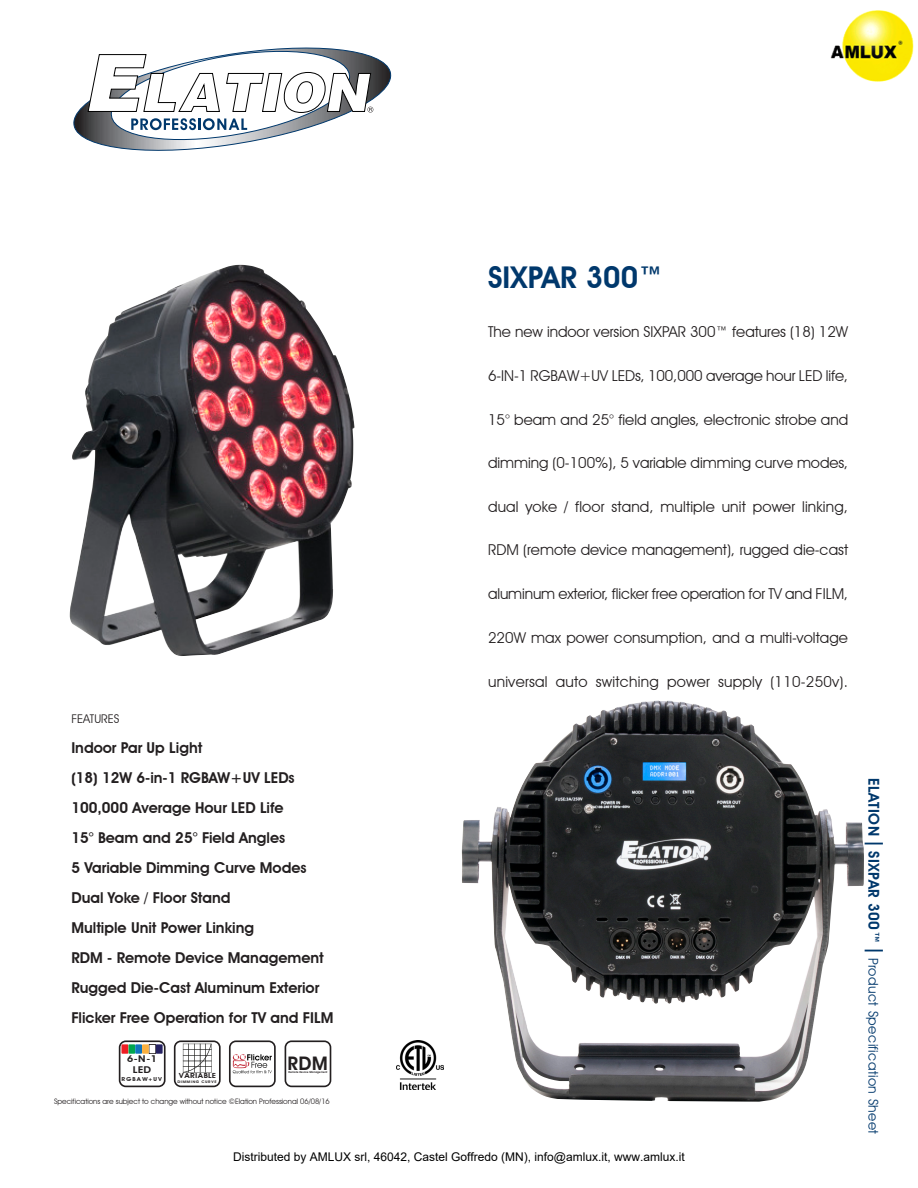
<style>
.page{position:relative;width:918px;height:1188px;background:#fff}
.page>*{position:absolute;margin:0;border:0;box-sizing:border-box;transform-origin:0 0}
._02__Features_F2{font:600 30px "Avant Garde IT Cby BT";color:#00386c}
.t1{font:600 18.75px "Avant Garde";color:#231f20}
._02__Features_F2-2{font:15px "Avant Garde IT Cby BT";color:#231f20}
.Category_Titles{font:600 15px "Avant Garde IT Cby BT";color:#231f20}
._02__Features_F2-3{font:600 15px "Avant Garde IT Cby BT";color:#231f20}
._02__Features_F2-4{font:15px "Avant Garde IT Cby BT";letter-spacing:.02em;color:#231f20}
.t2{font:13.5px "Avant Garde IT Cby BT";letter-spacing:.03em;color:#00386c}
.t3{font:12px "Arial";color:#000}
.Category_Titles-2{font:12px "Avant Garde IT Cby BT";color:#231f20}
.t4{font:600 9.3px/11.2px "Avant Garde";color:#231f20;text-align:center;scale:1.17 1}
.t5{font:7.5px "Avant Garde IT Cby BT";color:#231f20}
.t6{font:600 7.05px "Avant Garde";color:#231f20;scale:1.17 1}
.t7{font:600 5.4px "Avant Garde";letter-spacing:.1em;color:#231f20;scale:1.2 1}
.t8{font:600 3.45px "Avant Garde";letter-spacing:.1em;color:#231f20;scale:1.2 1}
.t9{font:600 2.7px "Avant Garde";color:#231f20}
.s1{font-weight:600;font-size:15px}
.s2{font-size:25.5px}
</style>
<div class="page">
<svg style="left:285px;top:1040px;width:46px;height:47px"></svg>
<svg style="left:73px;top:47px;width:319px;height:104px"></svg>
<img style="left:70px;top:265px;width:278px;height:391px">
<svg style="left:119px;top:1040px;width:47px;height:47px"></svg>
<div style="left:121px;top:1044px;width:7px;height:10px;background:#ee1d23"></div>
<div style="left:128px;top:1044px;width:7px;height:10px;background:#00a54f"></div>
<div style="left:135px;top:1044px;width:7px;height:10px;background:#1074bc"></div>
<div style="left:142px;top:1044px;width:7px;height:10px;background:#fbb03f"></div>
<div style="left:149px;top:1044px;width:7px;height:10px;background:#fff"></div>
<div style="left:149px;top:1044px;width:7px;height:10px;border:1px solid #231f20"></div>
<div style="left:156px;top:1044px;width:7px;height:10px;background:#252161"></div>
<svg style="left:174px;top:1040px;width:47px;height:47px"></svg>
<svg style="left:229px;top:1040px;width:47px;height:47px"></svg>
<img style="left:462px;top:701px;width:402px;height:401px">
<img style="left:397px;top:1041px;width:46px;height:49px">
<img style="left:830px;top:10px;width:84px;height:72px">
<p class="Category_Titles-2" style="left:71px;top:712px;width:50px">FEATURES</p>
<p class="Category_Titles" style="left:71px;top:739px;width:132px">Indoor Par Up Light</p>
<p class="Category_Titles" style="left:71px;top:769px;width:225px">(18) 12W 6-in-1 RGBAW+UV LEDs</p>
<p class="Category_Titles" style="left:71px;top:799px;width:214px">100,000 Average Hour LED Life</p>
<p class="Category_Titles" style="left:71px;top:829px;width:215px">15° Beam and 25° Field Angles</p>
<p class="Category_Titles" style="left:71px;top:859px;width:237px">5 Variable Dimming Curve Modes</p>
<p class="Category_Titles" style="left:71px;top:889px;width:161px">Dual Yoke / Floor Stand</p>
<p class="_02__Features_F2-3" style="left:71px;top:919px;width:184px">Multiple Unit Power Linking</p>
<p class="_02__Features_F2-3" style="left:71px;top:949px;width:254px">RDM - Remote Device Management</p>
<p class="Category_Titles" style="left:71px;top:979px;width:249px">Rugged Die-Cast Aluminum Exterior</p>
<p class="Category_Titles" style="left:71px;top:1009px;width:263px">Flicker Free Operation for TV and FILM</p>
<p class="t4" style="left:127px;top:1053px;width:27px">6-N-1<br>LED</p>
<p class="t7" style="left:122px;top:1076px;width:36px">RGBAW+UV</p>
<p class="t6" style="left:178px;top:1072px;width:34px">VARIABLE</p>
<p class="t8" style="left:178px;top:1080px;width:34px">DIMMING CURVE</p>
<p class="t1" style="left:288px;top:1052px;width:42px">RDM</p>
<p class="t9" style="left:288px;top:1070px;width:41px">Remote Device Management</p>
<p class="t5" style="left:54px;top:1097px;width:277px">Specifications are subject to change without notice ©Elation Professional 06/08/16</p>
<p class="_02__Features_F2" style="left:488px;top:260px;width:177px">SIXPAR 300™</p>
<p class="_02__Features_F2-2" style="left:488px;top:323px;width:362px">The new indoor version SIXPAR 300™ features (18) 12W</p>
<p class="_02__Features_F2-2" style="left:488px;top:366px;width:361px">6-IN-1 RGBAW+UV LEDs, 100,000 average hour LED life,</p>
<p class="_02__Features_F2-2" style="left:488px;top:410px;width:362px">15° beam and 25° field angles, electronic strobe and</p>
<p class="_02__Features_F2-2" style="left:488px;top:454px;width:362px">dimming (0-100%), 5 variable dimming curve modes,</p>
<p class="_02__Features_F2-2" style="left:488px;top:497px;width:361px">dual yoke / floor stand, multiple unit power linking,</p>
<p class="_02__Features_F2-2" style="left:488px;top:541px;width:362px">RDM (remote device management), rugged die-cast</p>
<p class="_02__Features_F2-2" style="left:488px;top:585px;width:361px">aluminum exterior, flicker free operation for TV and FILM,</p>
<p class="_02__Features_F2-2" style="left:488px;top:628px;width:361px">220W max power consumption, and a multi-voltage</p>
<p class="_02__Features_F2-4" style="left:488px;top:672px;width:361px">universal auto switching power supply (110-250v).</p>
<p class="t3" style="left:233px;top:1148px;width:453px">Distributed by AMLUX srl, 46042, Castel Goffredo (MN), info@amlux.it, www.amlux.it</p>
<p class="t2" style="left:882px;top:778px;width:358px;rotate:90deg"><span class="s1">ELATION</span> <span class="s2">I</span> <span class="s1">SIXPAR 300™</span> <span class="s2">I</span> Product Specification Sheet</p>
</div>
